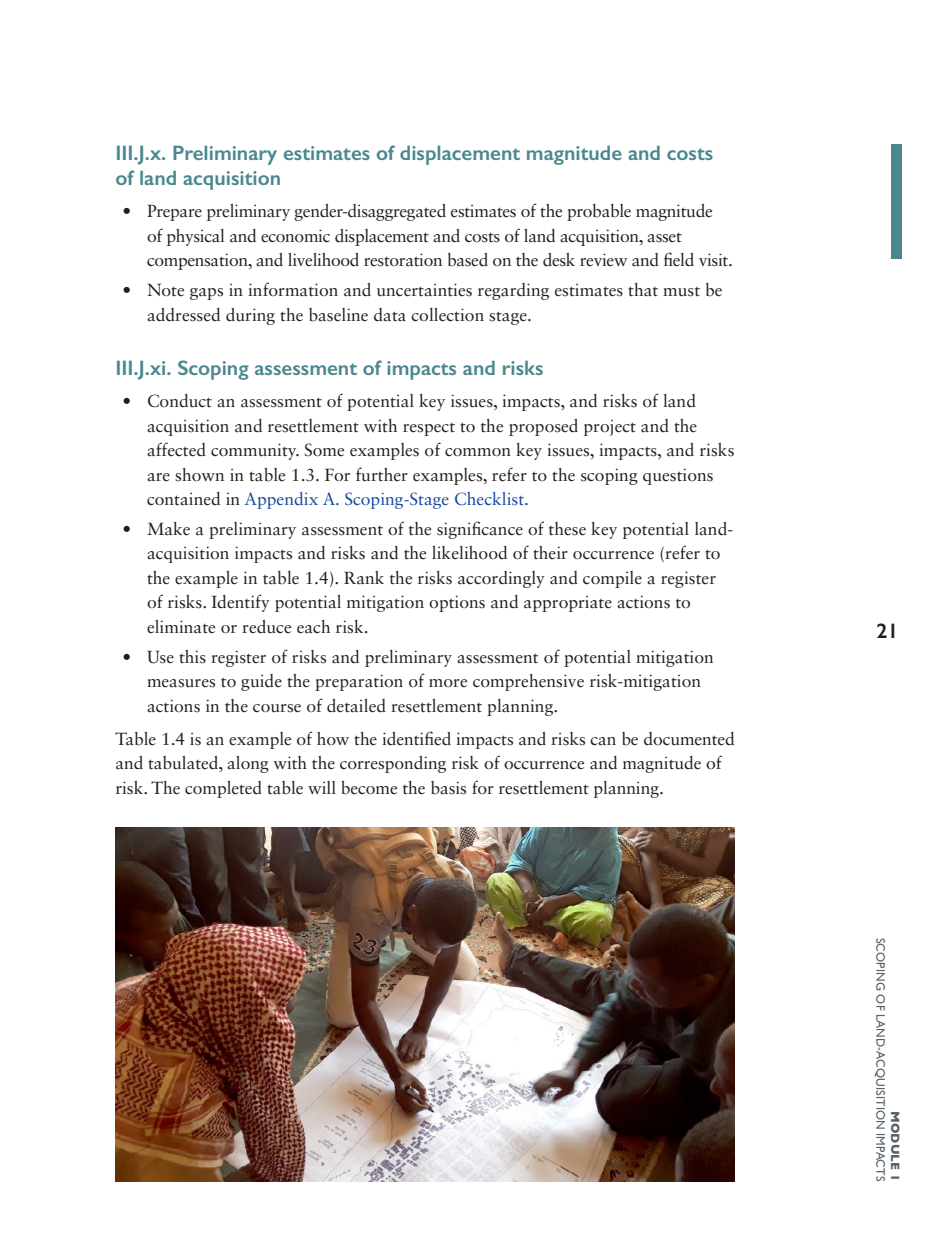
<style>
.page{position:relative;width:945px;height:1260px;background:#fff}
.page>*{position:absolute;margin:0;border:0;box-sizing:border-box;transform-origin:0 0}
.t1{font:600 21px/24.5px "Gill Sans";color:#4a878f}
.t2{font:600 21px "Gill Sans";color:#231f20}
.t3{font:17.5px/24.5px "Sabon LT Std";color:#231f20}
.t4{font:17.5px/24.5px "Sabon LT Std";letter-spacing:-.02em;color:#231f20}
.t5{font:12.25px "Gill Sans";letter-spacing:.01em;color:#566169}
.t6{font:700 12.25px "Gill Sans";letter-spacing:.01em;color:#566169}
.s1{color:#15489e}
</style>
<div class="page">
<div style="left:891px;top:145px;width:11px;height:114px;background:#4a878f"></div>
<img style="left:116px;top:827px;width:619px;height:354px">
<p class="t1" style="left:116px;top:141px;width:599px">III.J.x. Preliminary estimates of displacement magnitude and costs of land acquisition</p>
<p class="t4" style="left:147px;top:199px;width:587px;text-indent:-24px">• Prepare preliminary gender-disaggregated estimates of the probable magnitude<br>of physical and economic displacement and costs of land acquisition, asset compensation, and livelihood restoration based on the desk review and field visit.</p>
<p class="t3" style="left:147px;top:278px;width:577px;text-indent:-24px">• Note gaps in information and uncertainties regarding estimates that must be addressed during the baseline data collection stage.</p>
<p class="t1" style="left:116px;top:355px;width:430px">III.J.xi. Scoping assessment of impacts and risks</p>
<p class="t3" style="left:147px;top:389px;width:589px;text-indent:-24px">• Conduct an assessment of potential key issues, impacts, and risks of land acquisition and resettlement with respect to the proposed project and the affected community. Some examples of common key issues, impacts, and risks are shown in table 1.3. For further examples, refer to the scoping questions contained in <span class="s1">Appendix A. Scoping-Stage Checklist.</span></p>
<p class="t3" style="left:147px;top:516px;width:588px;text-indent:-24px">• Make a preliminary assessment of the significance of these key potential land&shy;acquisition impacts and risks and the likelihood of their occurrence (refer to the example in table 1.4). Rank the risks accordingly and compile a register of risks. Identify potential mitigation options and appropriate actions to eliminate or reduce each risk.</p>
<p class="t3" style="left:147px;top:644px;width:568px;text-indent:-24px">• Use this register of risks and preliminary assessment of potential mitigation measures to guide the preparation of more comprehensive risk-mitigation actions in the course of detailed resettlement planning.</p>
<p class="t3" style="left:116px;top:726px;width:621px">Table 1.4 is an example of how the identified impacts and risks can be documented and tabulated, along with the corresponding risk of occurrence and magnitude of risk. The completed table will become the basis for resettlement planning.</p>
<p class="t2" style="left:876px;top:618px;width:24px">21</p>
<p class="t5" style="left:888px;top:938px;width:244px;rotate:90deg">Scoping of Land-Acquisition Impacts</p>
<p class="t6" style="left:905px;top:1111px;width:72px;rotate:90deg">MODULE 1</p>
</div>
